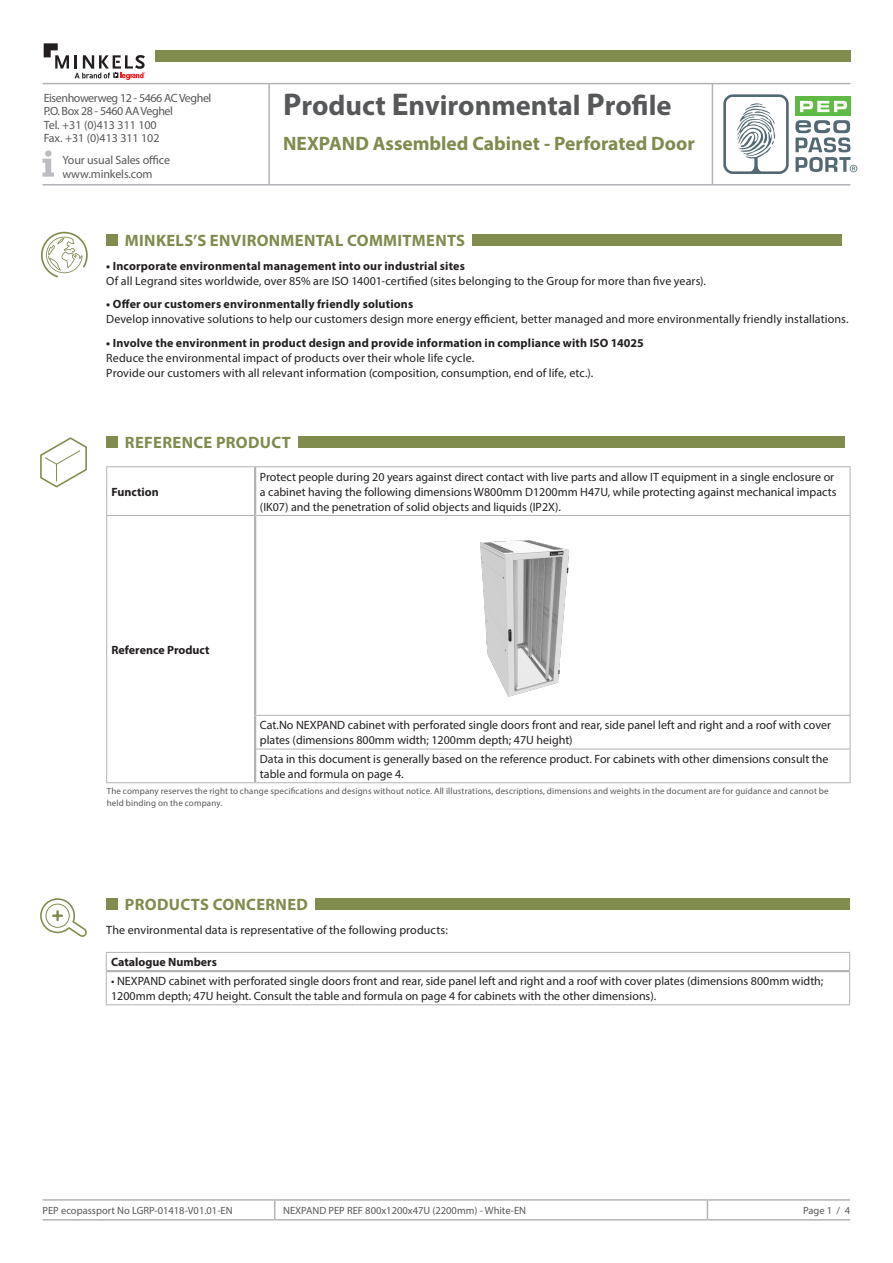
<style>
.page{position:relative;width:893px;height:1263px;background:#fff}
.page>*{position:absolute;margin:0;border:0;box-sizing:border-box;transform-origin:0 0}
.t1{font:700 28.5px "Myriad Pro";color:#57585a}
.t2{font:700 19.5px "Myriad Pro";color:#7f8c4e}
.t3{font:700 16.5px "Myriad Pro";letter-spacing:.02em;color:#7f8c4e}
.t4{font:12px/15px "Myriad Pro";color:#231f20}
.t5{font:700 12px "Myriad Pro";letter-spacing:.015em;color:#231f20}
.t6{font:12px/13.5px "Myriad Pro";letter-spacing:-.035em;color:#57585a}
.t7{font:12px/13.5px "Myriad Pro";letter-spacing:-.015em;color:#57585a}
.t8{font:10.5px "Myriad Pro";color:#57585a}
.t9{font:9px/12px "Myriad Pro";letter-spacing:.015em;color:#57585a}
.s1{font-size:31.5px}
</style>
<div class="page">
<hr style="left:43px;top:1199px;width:232px;height:2px;background:#b2b3b7">
<hr style="left:275px;top:1199px;width:432px;height:2px;background:#b2b3b7">
<svg style="left:274px;top:1201px;width:1px;height:18px"></svg>
<hr style="left:707px;top:1199px;width:143px;height:2px;background:#b2b3b7">
<svg style="left:707px;top:1201px;width:1px;height:18px"></svg>
<hr style="left:43px;top:1219px;width:232px;height:1px;background:#b2b3b7">
<hr style="left:275px;top:1219px;width:432px;height:1px;background:#b2b3b7">
<hr style="left:707px;top:1219px;width:143px;height:1px;background:#b2b3b7">
<div style="left:795px;top:97px;width:56px;height:19px;background:#60bb46"></div>
<svg style="left:800px;top:101px;width:47px;height:11px"></svg>
<svg style="left:723px;top:94px;width:66px;height:80px"></svg>
<svg style="left:795px;top:120px;width:62px;height:52px"></svg>
<hr style="left:43px;top:83px;width:807px;height:1px;background:#b2b3b7">
<hr style="left:43px;top:184px;width:807px;height:2px;background:#b2b3b7">
<hr style="left:268px;top:84px;width:2px;height:100px;background:#b2b3b7">
<hr style="left:712px;top:84px;width:1px;height:100px;background:#b2b3b7">
<div style="left:155px;top:50px;width:695px;height:12px;background:#7f8c4e"></div>
<svg style="left:43px;top:150px;width:11px;height:27px"></svg>
<div style="left:106px;top:234px;width:12px;height:12px;background:#7f8c4e"></div>
<div style="left:472px;top:234px;width:370px;height:12px;background:#7f8c4e"></div>
<svg style="left:41px;top:232px;width:47px;height:45px"></svg>
<svg style="left:44px;top:43px;width:25px;height:26px"></svg>
<svg style="left:75px;top:55px;width:70px;height:25px"></svg>
<div style="left:106px;top:898px;width:12px;height:12px;background:#7f8c4e"></div>
<div style="left:315px;top:898px;width:534px;height:12px;background:#7f8c4e"></div>
<div style="left:106px;top:436px;width:12px;height:12px;background:#7f8c4e"></div>
<div style="left:298px;top:436px;width:547px;height:12px;background:#7f8c4e"></div>
<hr style="left:106px;top:466px;width:149px;height:1px;background:#b2b3b7">
<hr style="left:106px;top:467px;width:1px;height:48px;background:#b2b3b7">
<hr style="left:106px;top:515px;width:148px;height:1px;background:#b2b3b7">
<hr style="left:106px;top:516px;width:1px;height:199px;background:#b2b3b7">
<hr style="left:106px;top:715px;width:1px;height:34px;background:#b2b3b7">
<hr style="left:106px;top:749px;width:1px;height:33px;background:#b2b3b7">
<hr style="left:106px;top:782px;width:149px;height:1px;background:#b2b3b7">
<hr style="left:255px;top:782px;width:595px;height:1px;background:#b2b3b7">
<hr style="left:255px;top:466px;width:595px;height:1px;background:#b2b3b7">
<hr style="left:850px;top:467px;width:1px;height:48px;background:#b2b3b7">
<hr style="left:256px;top:515px;width:594px;height:1px;background:#b2b3b7">
<hr style="left:850px;top:516px;width:1px;height:199px;background:#b2b3b7">
<hr style="left:256px;top:715px;width:594px;height:1px;background:#b2b3b7">
<hr style="left:850px;top:716px;width:1px;height:33px;background:#b2b3b7">
<hr style="left:256px;top:749px;width:594px;height:1px;background:#b2b3b7">
<hr style="left:850px;top:749px;width:1px;height:33px;background:#b2b3b7">
<hr style="left:254px;top:467px;width:2px;height:48px;background:#b2b3b7">
<hr style="left:254px;top:515px;width:2px;height:200px;background:#b2b3b7">
<hr style="left:254px;top:715px;width:2px;height:34px;background:#b2b3b7">
<hr style="left:254px;top:749px;width:2px;height:33px;background:#b2b3b7">
<img style="left:480px;top:540px;width:89px;height:157px">
<hr style="left:106px;top:952px;width:744px;height:1px;background:#b2b3b7">
<svg style="left:849px;top:953px;width:1px;height:18px"></svg>
<hr style="left:849px;top:971px;width:1px;height:33px;background:#b2b3b7">
<hr style="left:106px;top:1004px;width:744px;height:1px;background:#b2b3b7">
<hr style="left:107px;top:970px;width:742px;height:2px;background:#b2b3b7">
<svg style="left:106px;top:953px;width:1px;height:18px"></svg>
<hr style="left:106px;top:971px;width:1px;height:33px;background:#b2b3b7">
<svg style="left:40px;top:437px;width:47px;height:50px"></svg>
<svg style="left:40px;top:898px;width:47px;height:39px"></svg>
<p class="t6" style="left:44px;top:91px;width:169px">Eisenhowerweg 12 - 5466 AC Veghel<br>P.O. Box 28 - 5460 AA Veghel<br>Tel. +31 (0)413 311 100<br>Fax. +31 (0)413 311 102</p>
<p class="t7" style="left:62px;top:153px;width:109px">Your usual Sales office www.minkels.com</p>
<h1 class="t1" style="left:283px;top:87px;width:390px"><span class="s1">P</span>roduct <span class="s1">E</span>nvironmental <span class="s1">P</span>rofile</h1>
<h2 class="t2" style="left:283px;top:131px;width:413px">NEXPAND Assembled Cabinet - Perforated Door</h2>
<h3 class="t3" style="left:125px;top:230px;width:342px">MINKELS’S ENVIRONMENTAL COMMITMENTS</h3>
<p class="t5" style="left:106px;top:258px;width:360px">• Incorporate environmental management into our industrial sites</p>
<p class="t4" style="left:106px;top:273px;width:601px">Of all Legrand sites worldwide, over 85% are ISO 14001-certified (sites belonging to the Group for more than five years).</p>
<p class="t5" style="left:106px;top:296px;width:309px">• Offer our customers environmentally friendly solutions</p>
<p class="t4" style="left:106px;top:312px;width:744px">Develop innovative solutions to help our customers design more energy efficient, better managed and more environmentally friendly installations.</p>
<p class="t5" style="left:106px;top:335px;width:539px">• Involve the environment in product design and provide information in compliance with ISO 14025</p>
<p class="t4" style="left:106px;top:350px;width:488px">Reduce the environmental impact of products over their whole life cycle.<br>Provide our customers with all relevant information (composition, consumption, end of life, etc.).</p>
<p class="t3" style="left:125px;top:432px;width:167px">REFERENCE PRODUCT</p>
<p class="t5" style="left:112px;top:484px;width:49px">Function</p>
<p class="t4" style="left:260px;top:469px;width:578px">Protect people during 20 years against direct contact with live parts and allow IT equipment in a single enclosure or a cabinet having the following dimensions W800mm D1200mm H47U, while protecting against mechanical impacts (IK07) and the penetration of solid objects and liquids (IP2X).</p>
<p class="t5" style="left:112px;top:642px;width:100px">Reference Product</p>
<p class="t4" style="left:260px;top:717px;width:572px">Cat.No NEXPAND cabinet with perforated single doors front and rear, side panel left and right and a roof with cover plates (dimensions 800mm width; 1200mm depth; 47U height)</p>
<p class="t4" style="left:260px;top:751px;width:570px">Data in this document is generally based on the reference product. For cabinets with other dimensions consult the table and formula on page 4.</p>
<p class="t9" style="left:107px;top:785px;width:723px">The company reserves the right to change specifications and designs without notice. All illustrations, descriptions, dimensions and weights in the document are for guidance and cannot be held binding on the company.</p>
<p class="t3" style="left:125px;top:894px;width:184px">PRODUCTS CONCERNED</p>
<p class="t4" style="left:106px;top:922px;width:343px">The environmental data is representative of the following products:</p>
<p class="t5" style="left:111px;top:954px;width:107px">Catalogue Numbers</p>
<p class="t4" style="left:111px;top:973px;width:714px">• NEXPAND cabinet with perforated single doors front and rear, side panel left and right and a roof with cover plates (dimensions 800mm width;<br>1200mm depth; 47U height. Consult the table and formula on page 4 for cabinets with the other dimensions).</p>
<p class="t8" style="left:43px;top:1204px;width:192px">PEP ecopassport No LGRP-01418-V01.01-EN</p>
<p class="t8" style="left:283px;top:1204px;width:244px">NEXPAND PEP REF 800x1200x47U (2200mm) - White-EN</p>
<p class="t8" style="left:803px;top:1204px;width:49px">Page 1 / 4</p>
</div>
